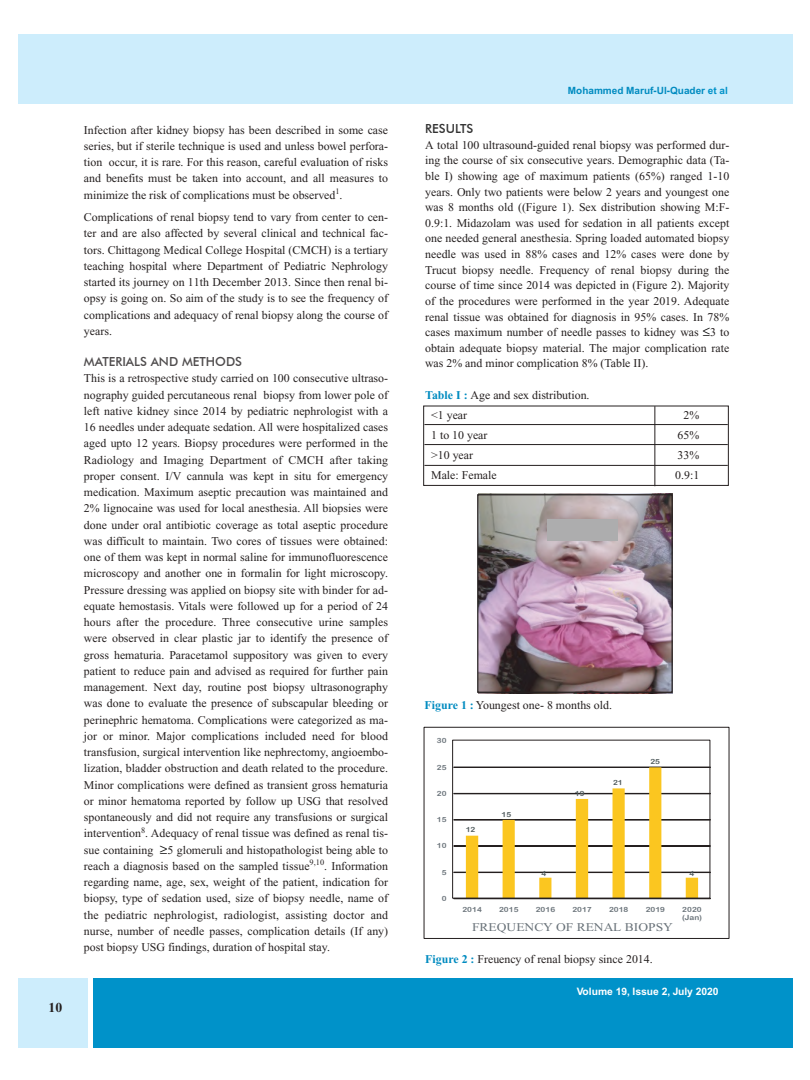
<style>
.page{position:relative;width:810px;height:1080px;background:#fff}
.page>*{position:absolute;margin:0;border:0;box-sizing:border-box;transform-origin:0 0}
.t1{font:700 13.75px "Times New Roman";color:#241f1f}
.t2{font:500 12.5px "Futura BT";color:#4f4c4d}
.t3{font:500 12.5px "Futura BT";color:#333}
.t4{font:11.88px/16.2px "Times New Roman";color:#241f1f;text-align:justify}
.t5{font:11.88px "Times New Roman";color:#697279;scale:1.14 1}
.t6{font:700 10.25px "Helvetica";color:#fff}
.t7{font:700 10px "Helvetica";color:#008bc0}
.t8{font:7.12px/8.2px "Arial Rounded MT Bold";letter-spacing:.005em;color:#697279;scale:1.14 1}
.t9{font:7.12px "Arial Rounded MT Bold";letter-spacing:.005em;color:#505b5d;scale:1.14 1}
.s1{color:#000}
.s2{color:#0092c9}
.s3{font-weight:700;color:#008bc0}
</style>
<div class="page">
<div style="left:18px;top:34px;width:774px;height:70px;background:#cdedfc"></div>
<div style="left:93px;top:978px;width:699px;height:69px;background:#0092c9"></div>
<div style="left:18px;top:978px;width:69px;height:69px;background:#cdedfc"></div>
<img style="left:478px;top:493px;width:195px;height:198px">
<div style="left:548px;top:519px;width:70px;height:22px;background:#adadae"></div>
<svg style="left:453px;top:767px;width:258px;height:132px"></svg>
<div style="left:454px;top:898px;width:257px;height:1px;border:1px solid #241f1f"></div>
<div style="left:424px;top:727px;width:305px;height:212px;border:1px solid #241f1f"></div>
<div style="left:477px;top:494px;width:196px;height:199px;border:1px solid #241f1f"></div>
<div style="left:424px;top:406px;width:305px;height:80px;border:1px solid #241f1f"></div>
<hr style="left:655px;top:406px;width:1px;height:80px;background:#241f1f">
<hr style="left:424px;top:424px;width:304px;height:1px;background:#241f1f">
<hr style="left:424px;top:444px;width:304px;height:1px;background:#241f1f">
<hr style="left:424px;top:465px;width:304px;height:1px;background:#241f1f">
<p class="t1" style="left:49px;top:999px;width:15px">10</p>
<p class="t4" style="left:84px;top:122px;width:306px">Infection after kidney biopsy has been described in some case series, but if sterile technique is used and unless bowel perfora&shy;tion occur, it is rare. For this reason, careful evaluation of risks and benefits must be taken into account, and all measures to minimize the risk of complications must be observed<sup>1</sup>.</p>
<p class="t4" style="left:84px;top:209px;width:306px">Complications of renal biopsy tend to vary from center to cen&shy;ter and are also affected by several clinical and technical fac&shy;tors. Chittagong Medical College Hospital (CMCH) is a tertiary teaching hospital where Department of Pediatric Nephrology started its journey on 11th December 2013. Since then renal bi&shy;opsy is going on. So aim of the study is to see the frequency of complications and adequacy of renal biopsy along the course of years.</p>
<p class="t2" style="left:84px;top:354px;width:160px">MATERIALS AND METHODS</p>
<p class="t4" style="left:84px;top:370px;width:306px">This is a retrospective study carried on 100 consecutive ultraso&shy;nography guided percutaneous renal biopsy from lower pole of left native kidney since 2014 by pediatric nephrologist with a 16 needles under adequate sedation. All were hospitalized cases aged upto 12 years. Biopsy procedures were performed in the Radiology and Imaging Department of CMCH after taking proper consent. I/V cannula was kept in situ for emergency medication. Maximum aseptic precaution was maintained and 2% lignocaine was used for local anesthesia. All biopsies were done under oral antibiotic coverage as total aseptic procedure was difficult to maintain. Two cores of tissues were obtained: one of them was kept in normal saline for immunofluorescence microscopy and another one in formalin for light microscopy.<br>Pressure dressing was applied on biopsy site with binder for ad&shy;equate hemostasis. Vitals were followed up for a period of 24 hours after the procedure. Three consecutive urine samples were observed in clear plastic jar to identify the presence of gross hematuria. Paracetamol suppository was given to every patient to reduce pain and advised as required for further pain management. Next day, routine post biopsy ultrasonography was done to evaluate the presence of subscapular bleeding or perinephric hematoma. Complications were categorized as ma&shy;jor or minor. Major complications included need for blood transfusion, surgical intervention like nephrectomy, angioembo&shy;lization, bladder obstruction and death related to the procedure.<br>Minor complications were defined as transient gross hematuria or minor hematoma reported by follow up USG that resolved spontaneously and did not require any transfusions or surgical intervention<sup>8</sup>. Adequacy of renal tissue was defined as renal tis&shy;sue containing <span class="s1">≥</span>5 glomeruli and histopathologist being able to reach a diagnosis based on the sampled tissue<sup>9,10</sup>. Information regarding name, age, sex, weight of the patient, indication for biopsy, type of sedation used, size of biopsy needle, name of the pediatric nephrologist, radiologist, assisting doctor and nurse, number of needle passes, complication details (If any) post biopsy USG findings, duration of hospital stay.</p>
<p class="t7" style="left:568px;top:85px;width:162px">Mohammed Maruf-Ul-Quader <span class="s2">et al</span></p>
<p class="t3" style="left:425px;top:121px;width:50px">RESULTS</p>
<p class="t4" style="left:425px;top:137px;width:306px;line-height:15.6px">A total 100 ultrasound-guided renal biopsy was performed dur&shy;ing the course of six consecutive years. Demographic data (Ta&shy;ble I) showing age of maximum patients (65%) ranged 1-10 years. Only two patients were below 2 years and youngest one was 8 months old ((Figure 1). Sex distribution showing M:F-0.9:1. Midazolam was used for sedation in all patients except one needed general anesthesia. Spring loaded automated biopsy needle was used in 88% cases and 12% cases were done by Trucut biopsy needle. Frequency of renal biopsy during the course of time since 2014 was depicted in (Figure 2). Majority of the procedures were performed in the year 2019. Adequate renal tissue was obtained for diagnosis in 95% cases. In 78% cases maximum number of needle passes to kidney was <span class="s1">≤</span>3 to obtain adequate biopsy material. The major complication rate was 2% and minor complication 8% (Table II).</p>
<p class="t4" style="left:431px;top:385px;width:160px;line-height:20px;text-indent:-6px"><span class="s3">Table I :</span> Age and sex distribution. &lt;1 year</p>
<p class="t4" style="left:684px;top:407px;width:17px">2%</p>
<p class="t4" style="left:431px;top:427px;width:58px">1 to 10 year</p>
<p class="t4" style="left:678px;top:427px;width:23px">65%</p>
<p class="t4" style="left:431px;top:447px;width:43px">&gt;10 year</p>
<p class="t4" style="left:678px;top:447px;width:23px">33%</p>
<p class="t4" style="left:431px;top:467px;width:67px">Male: Female</p>
<p class="t4" style="left:675px;top:467px;width:26px">0.9:1</p>
<p class="t4" style="left:425px;top:697px;width:189px"><span class="s3">Figure 1 :</span> Youngest one- 8 months old.</p>
<p class="t8" style="left:437px;top:737px;width:10px">30</p>
<p class="t8" style="left:437px;top:763px;width:10px">25</p>
<p class="t8" style="left:437px;top:789px;width:10px">20</p>
<p class="t8" style="left:437px;top:815px;width:10px">15</p>
<p class="t8" style="left:437px;top:842px;width:10px">10</p>
<p class="t8" style="left:442px;top:868px;width:6px">5</p>
<p class="t8" style="left:442px;top:894px;width:6px">0</p>
<p class="t9" style="left:466px;top:825px;width:10px">12</p>
<p class="t9" style="left:502px;top:810px;width:10px">15</p>
<p class="t9" style="left:575px;top:789px;width:10px">19</p>
<p class="t9" style="left:613px;top:779px;width:10px">21</p>
<p class="t9" style="left:650px;top:758px;width:10px">25</p>
<p class="t9" style="left:541px;top:869px;width:6px">4</p>
<p class="t9" style="left:689px;top:870px;width:6px">4</p>
<p class="t8" style="left:462px;top:905px;width:19px">2014</p>
<p class="t8" style="left:499px;top:905px;width:19px">2015</p>
<p class="t8" style="left:536px;top:905px;width:19px">2016</p>
<p class="t8" style="left:572px;top:905px;width:19px">2017</p>
<p class="t8" style="left:609px;top:905px;width:19px">2018</p>
<p class="t8" style="left:646px;top:905px;width:19px">2019</p>
<p class="t8" style="left:682px;top:905px;width:19px">2020 (Jan)</p>
<p class="t5" style="left:472px;top:920px;width:178px">FREQUENCY OF RENAL BIOPSY</p>
<p class="t4" style="left:425px;top:951px;width:229px"><span class="s3">Figure 2 :</span> Freuency of renal biopsy since 2014.</p>
<p class="t6" style="left:577px;top:986px;width:143px">Volume 19, Issue 2, July 2020</p>
</div>
